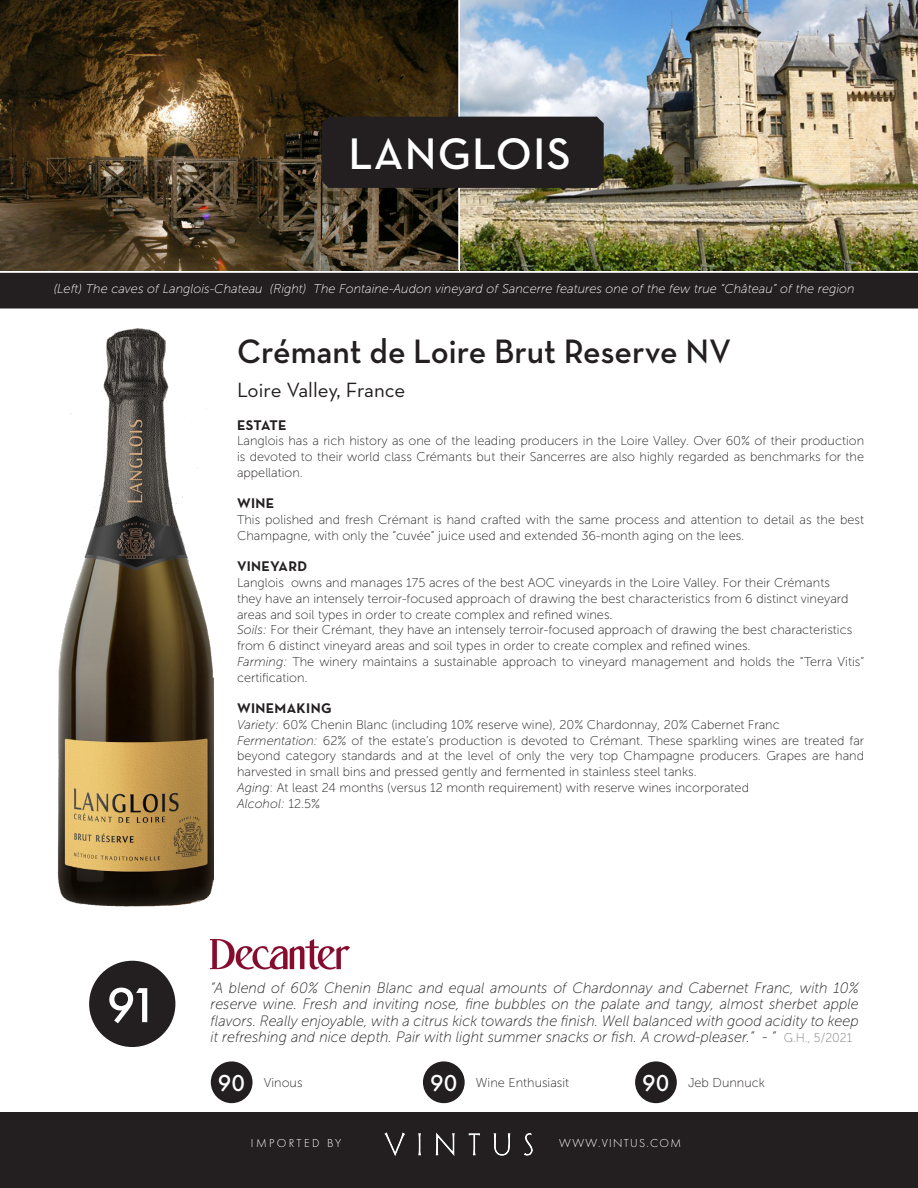
<style>
.page{position:relative;width:918px;height:1188px;background:#fff}
.page>*{position:absolute;margin:0;border:0;box-sizing:border-box;transform-origin:0 0}
.t1{font:500 51px "Futura PT";color:#fff}
.t2{font:600 45px "Neutraface Text";letter-spacing:.025em;color:#fff}
.t3{font:600 34.5px "Neutraface Text";color:#231f20}
.t4{font:500 24px "Futura PT";color:#fff}
.t5{font:21px "Neutraface Text";letter-spacing:-.005em;color:#231f20}
.t6{font:italic 15px/16.5px "Museo Sans 100";color:#231f20;text-align:justify;scale:.96 1}
.t7{font:700 14.25px "Neutraface Text";letter-spacing:.025em;color:#231f20}
.t8{font:12.75px/15.8px "Museo Sans 100";color:#231f20;text-align:justify}
.t9{font:italic 12.75px "Museo Sans 100";color:#fff}
.t10{font:italic 12.75px "Museo Sans 100";color:#231f20}
.t11{font:300 12px "Futura PT";letter-spacing:.11em;color:#fff}
.t12{font:300 12px "Futura PT";letter-spacing:.2em;color:#fff}
.s1{font-style:italic}
.s2{font-style:normal}
.s3{font-style:normal;font-size:12.75px;color:#7f7e7e}
</style>
<div class="page">
<div style="left:89px;top:961px;width:86px;height:86px;background:#231f20;border-radius:50%"></div>
<div style="left:211px;top:1061px;width:42px;height:42px;background:#231f20;border-radius:50%"></div>
<img style="left:211px;top:939px;width:138px;height:31px">
<div style="left:423px;top:1061px;width:42px;height:42px;background:#231f20;border-radius:50%"></div>
<div style="left:635px;top:1061px;width:42px;height:42px;background:#231f20;border-radius:50%"></div>
<img style="left:0;top:0;width:458px;height:271px">
<img style="left:460px;top:0;width:458px;height:271px">
<div style="left:1px;top:274px;width:916px;height:34px;background:#231f20"></div>
<div style="left:0;top:273px;width:918px;height:36px;border:2px solid #231f20"></div>
<div style="left:322px;top:117px;width:282px;height:71px;background:#231f20"></div>
<div style="left:0;top:1112px;width:918px;height:76px;background:#231f20"></div>
<img style="left:384px;top:1133px;width:148px;height:24px">
<img style="left:57px;top:328px;width:157px;height:579px">
<p class="t2" style="left:348px;top:126px;width:224px">LANGLOIS</p>
<p class="t9" style="left:54px;top:282px;width:802px">(Left) The caves of Langlois-Chateau (Right) The Fontaine-Audon vineyard of Sancerre features one of the few true “Château” of the region</p>
<p class="t3" style="left:237px;top:329px;width:496px">Crémant de Loire Brut Reserve NV</p>
<p class="t5" style="left:237px;top:376px;width:170px">Loire Valley, France</p>
<p class="t7" style="left:237px;top:416px;width:51px">ESTATE</p>
<p class="t8" style="left:237px;top:433px;width:629px">Langlois has a rich history as one of the leading producers in the Loire Valley. Over 60% of their production is devoted to their world class Crémants but their Sancerres are also highly regarded as benchmarks for the appellation.</p>
<p class="t7" style="left:237px;top:494px;width:39px">WINE</p>
<p class="t8" style="left:237px;top:512px;width:629px">This polished and fresh Crémant is hand crafted with the same process and attention to detail as the best<br>Champagne, with only the “cuvée” juice used and extended 36-month aging on the lees.</p>
<p class="t7" style="left:237px;top:557px;width:72px">VINEYARD</p>
<p class="t8" style="left:237px;top:575px;width:594px">Langlois owns and manages 175 acres of the best AOC vineyards in the Loire Valley. For their Crémants</p>
<p class="t8" style="left:237px;top:591px;width:613px">they have an intensely terroir-focused approach of drawing the best characteristics from 6 distinct vineyard</p>
<p class="t8" style="left:237px;top:606px;width:377px">areas and soil types in order to create complex and refined wines.</p>
<p class="t8" style="left:237px;top:622px;width:617px"><span class="s1">Soils:</span> For their Crémant, they have an intensely terroir-focused approach of drawing the best characteristics</p>
<p class="t8" style="left:237px;top:638px;width:515px">from 6 distinct vineyard areas and soil types in order to create complex and refined wines.</p>
<p class="t8" style="left:237px;top:654px;width:629px"><span class="s1">Farming:</span> The winery maintains a sustainable approach to vineyard management and holds the “Terra Vitis” certification.</p>
<p class="t7" style="left:237px;top:699px;width:96px">WINEMAKING</p>
<p class="t8" style="left:237px;top:717px;width:544px"><span class="s1">Variety:</span> 60% Chenin Blanc (including 10% reserve wine), 20% Chardonnay, 20% Cabernet Franc</p>
<p class="t8" style="left:237px;top:732px;width:629px"><span class="s1">Fermentation:</span> 62% of the estate’s production is devoted to Crémant. These sparkling wines are treated far beyond category standards and at the level of only the very top Champagne producers. Grapes are hand harvested in small bins and pressed gently and fermented in stainless steel tanks.</p>
<p class="t8" style="left:237px;top:780px;width:514px"><span class="s1">Aging</span>: At least 24 months (versus 12 month requirement) with reserve wines incorporated</p>
<p class="t10" style="left:237px;top:796px;width:85px">Alcohol: <span class="s2">12.5%</span></p>
<p class="t1" style="left:107px;top:974px;width:53px">91</p>
<p class="t6" style="left:211px;top:979px;width:677px">“A blend of 60% Chenin Blanc and equal amounts of Chardonnay and Cabernet Franc, with 10% reserve wine. Fresh and inviting nose, fine bubbles on the palate and tangy, almost sherbet apple flavors. Really enjoyable, with a citrus kick towards the finish. Well balanced with good acidity to keep it refreshing and nice depth. Pair with light summer snacks or fish. A crowd-pleaser.” - ” <span class="s3">G.H., 5/2021</span></p>
<p class="t4" style="left:218px;top:1068px;width:29px">90</p>
<p class="t8" style="left:264px;top:1075px;width:40px">Vinous</p>
<p class="t4" style="left:430px;top:1068px;width:29px">90</p>
<p class="t8" style="left:476px;top:1075px;width:95px">Wine Enthusiasit</p>
<p class="t4" style="left:642px;top:1068px;width:29px">90</p>
<p class="t8" style="left:688px;top:1075px;width:78px">Jeb Dunnuck</p>
<p class="t12" style="left:251px;top:1137px;width:92px">IMPORTED BY</p>
<p class="t11" style="left:559px;top:1137px;width:123px">WWW.VINTUS.COM</p>
</div>
